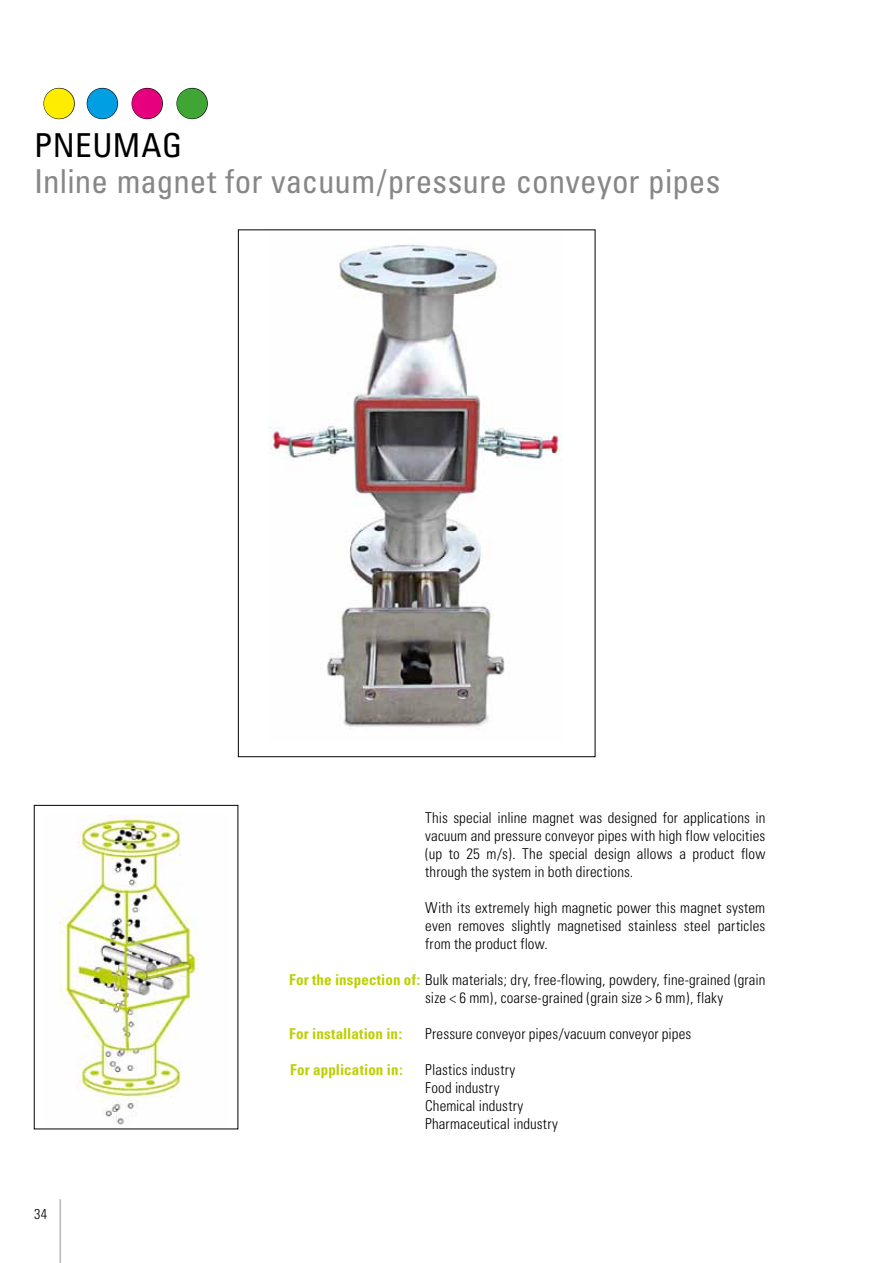
<style>
.page{position:relative;width:893px;height:1263px;background:#fff}
.page>*{position:absolute;margin:0;border:0;box-sizing:border-box;transform-origin:0 0}
.t1{font:42px "Zapf Dingbats ITC";color:#ffed00}
.t2{font:condensed 33px "Univers";letter-spacing:.005em;color:#878787}
.t3{font:condensed 33px "Univers";letter-spacing:.015em;color:#000}
.t4{font:300 condensed 15px/18px "Univers";letter-spacing:.01em;color:#000;text-align:justify}
.t5{font:700 condensed 15px "Univers";letter-spacing:.01em;color:#bccf00}
.t6{font:300 condensed 14.25px "Univers";color:#000}
.s1{color:#009fe3}
.s2{color:#e6007d}
.s3{color:#3fa535}
.s4{font-weight:700;color:#bccf00}
</style>
<div class="page">
<hr style="left:60px;top:1199px;width:1px;height:64px;background:#b7bab4">
<img style="left:59px;top:814px;width:140px;height:311px">
<img style="left:268px;top:245px;width:294px;height:484px">
<svg style="left:43px;top:87px;width:32px;height:33px"></svg>
<svg style="left:86px;top:87px;width:32px;height:33px"></svg>
<svg style="left:131px;top:87px;width:32px;height:33px"></svg>
<svg style="left:176px;top:87px;width:32px;height:33px"></svg>
<h1 class="t1" style="left:43px;top:84px;width:168px">●<span class="s1">●</span><span class="s2">●</span><span class="s3">●</span></h1>
<h2 class="t3" style="left:34px;top:124px;width:150px">PNEUMAG</h2>
<h2 class="t2" style="left:34px;top:160px;width:688px">Inline magnet for vacuum/pressure conveyor pipes</h2>
<p class="t6" style="left:34px;top:1205px;width:15px">34</p>
<p class="t4" style="left:425px;top:809px;width:342px">This special inline magnet was designed for applications in vacuum and pressure conveyor pipes with high flow velocities (up to 25 m/s). The special design allows a product flow through the system in both directions.</p>
<p class="t4" style="left:425px;top:899px;width:342px">With its extremely high magnetic power this magnet system even removes slightly magnetised stainless steel particles from the product flow.</p>
<p class="t4" style="left:425px;top:971px;width:342px;text-indent:-136px"><span class="s4">For the inspection of:</span> Bulk materials; dry, free-flowing, powdery, fine-grained (grain size &lt; 6 mm), coarse-grained (grain size &gt; 6 mm), flaky</p>
<p class="t5" style="left:289px;top:1025px;width:115px">For installation in:</p>
<p class="t4" style="left:425px;top:1025px;width:268px">Pressure conveyor pipes/vacuum conveyor pipes</p>
<p class="t5" style="left:290px;top:1061px;width:114px">For application in:</p>
<p class="t4" style="left:425px;top:1061px;width:134px;text-align:left">Plastics industry<br>Food industry<br>Chemical industry<br>Pharmaceutical industry</p>
</div>
